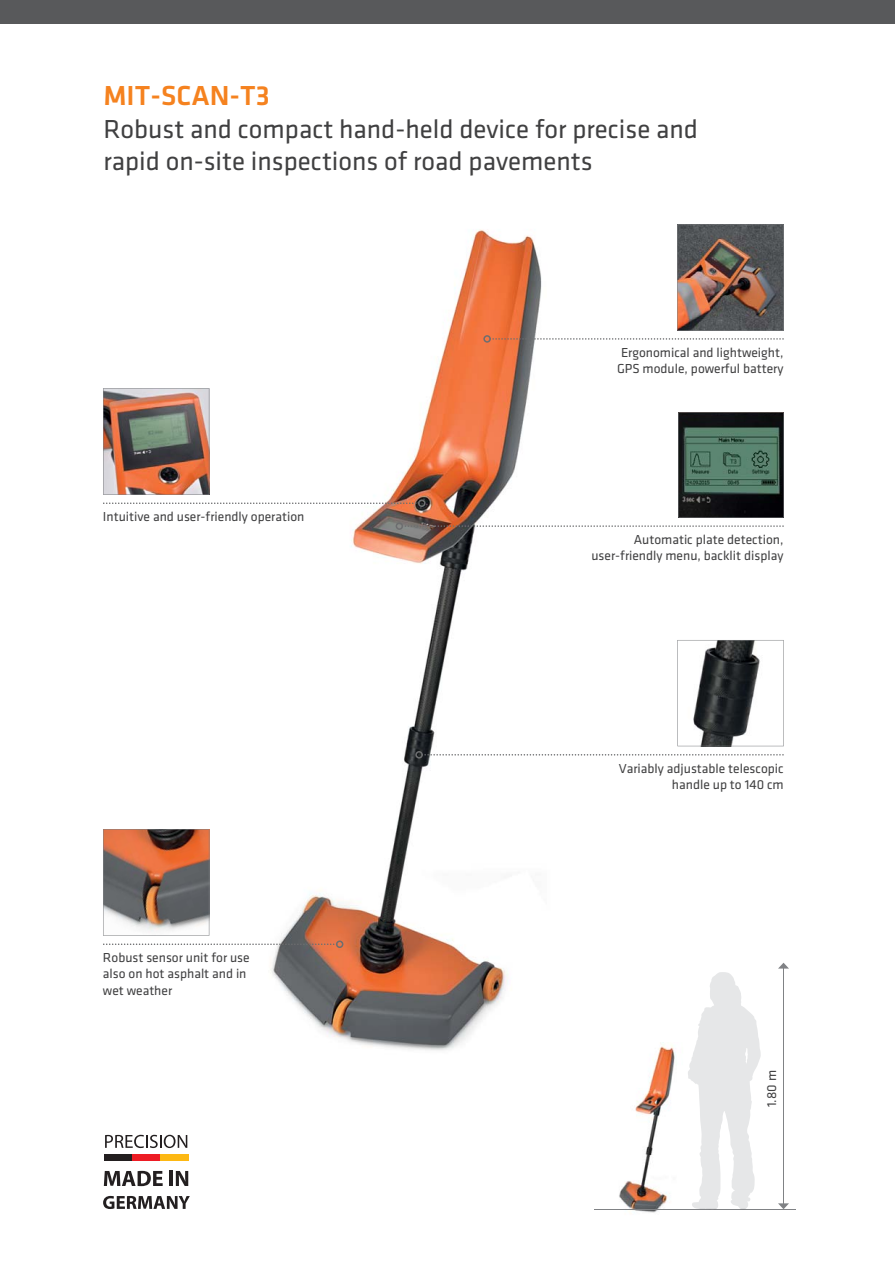
<style>
.page{position:relative;width:895px;height:1261px;background:#fff}
.page>*{position:absolute;margin:0;border:0;box-sizing:border-box;transform-origin:0 0}
.t1{font:500 28.5px "Klavika";color:#f5821f}
.t2{font:27px/32.4px "Klavika";color:#404041}
.t3{font:13.5px/16.2px "Klavika";color:#404041;text-align:right}
</style>
<div class="page">
<img style="left:270px;top:229px;width:265px;height:822px">
<div style="left:0;top:0;width:894px;height:23px;background:#58595b"></div>
<img style="left:613px;top:1042px;width:71px;height:171px">
<hr style="left:783px;top:967px;width:1px;height:237px;background:#808285">
<svg style="left:778px;top:962px;width:10px;height:6px"></svg>
<svg style="left:778px;top:1203px;width:10px;height:5px"></svg>
<hr style="left:594px;top:1208px;width:201px;height:1px;background:#808285">
<svg style="left:687px;top:972px;width:73px;height:237px"></svg>
<svg style="left:103px;top:388px;width:680px;height:142px"></svg>
<img style="left:483px;top:224px;width:300px;height:119px">
<svg style="left:103px;top:829px;width:240px;height:119px"></svg>
<svg style="left:415px;top:640px;width:368px;height:118px"></svg>
<svg style="left:104px;top:1170px;width:59px;height:16px"></svg>
<hr style="left:169px;top:1171px;width:4px;height:15px;background:#231f20">
<svg style="left:176px;top:1171px;width:12px;height:15px"></svg>
<svg style="left:103px;top:1195px;width:87px;height:14px"></svg>
<div style="left:105px;top:1154px;width:28px;height:6px;background:#231f20"></div>
<div style="left:132px;top:1154px;width:28px;height:6px;background:#ed1c24"></div>
<div style="left:160px;top:1154px;width:28px;height:6px;background:#fdb813"></div>
<svg style="left:105px;top:1134px;width:82px;height:14px"></svg>
<h1 class="t1" style="left:103px;top:85px;width:168px">MIT-SCAN-T3</h1>
<h2 class="t2" style="left:103px;top:115px;width:596px">Robust and compact hand-held device for precise and rapid on-site inspections of road pavements</h2>
<p class="t3" style="left:103px;top:510px;width:203px">Intuitive and user-friendly operation</p>
<p class="t3" style="left:103px;top:951px;width:148px;text-align:left">Robust sensor unit for use also on hot asphalt and in wet weather</p>
<p class="t3" style="left:617px;top:345px;width:168px;text-align:left">Ergonomical and lightweight,<br>GPS module, powerful battery</p>
<p class="t3" style="left:591px;top:533px;width:193px">Automatic plate detection, user-friendly menu, backlit display</p>
<p class="t3" style="left:618px;top:761px;width:166px">Variably adjustable telescopic handle up to 140 cm</p>
<p class="t3" style="left:764px;top:1107px;width:39px;rotate:-90deg">1.80 m</p>
</div>
